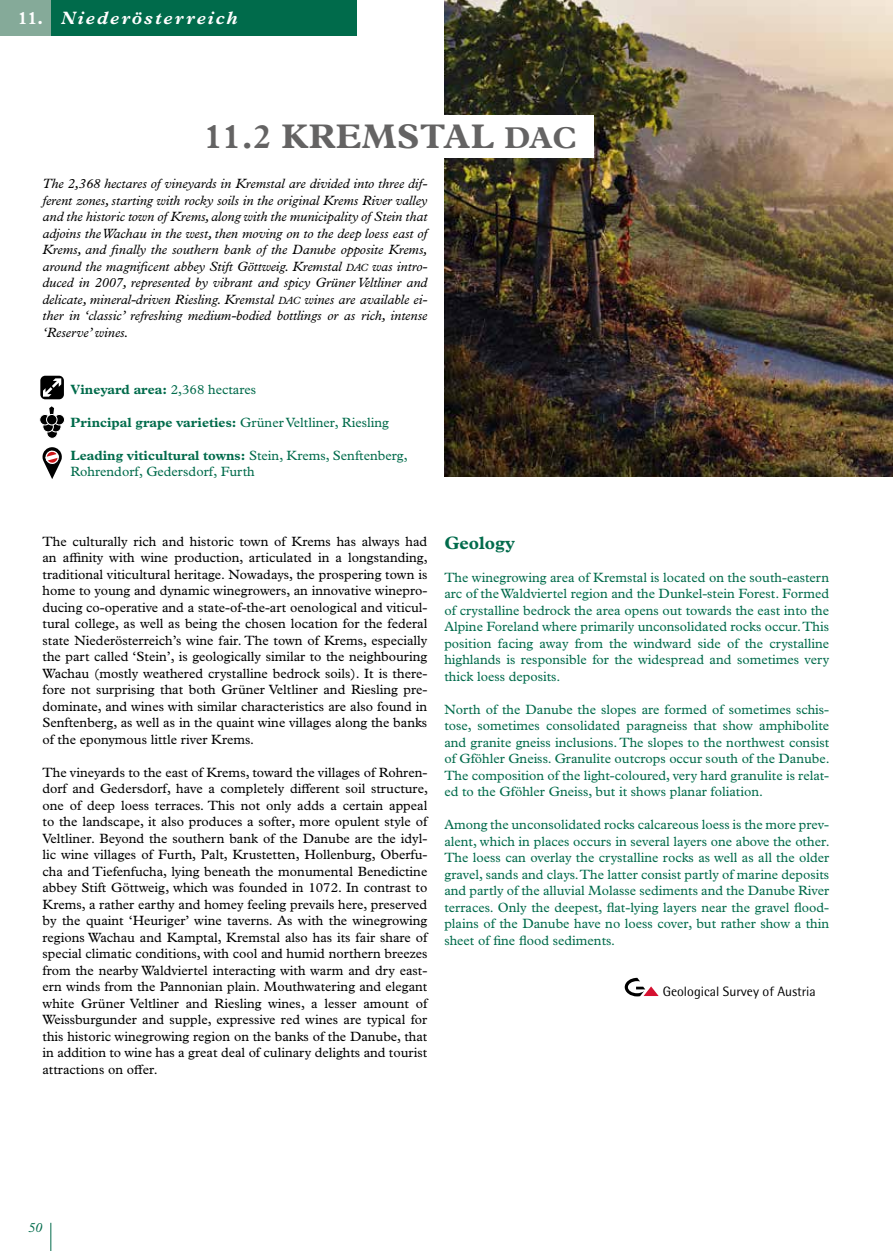
<style>
.page{position:relative;width:893px;height:1251px;background:#fff}
.page>*{position:absolute;margin:0;border:0;box-sizing:border-box;transform-origin:0 0}
.t1{font:700 34.05px "Plantin";letter-spacing:.02em;color:#646363}
.t2{font:italic 700 18px "Plantin MT Pro";letter-spacing:.11em;color:#fff}
.t3{font:700 18px "Plantin MT Pro";color:#006b4b}
.t4{font:13.5px/16.5px "Plantin MT Pro";color:#000;text-align:justify}
.t5{font:13.5px/16.5px "Plantin MT Pro";color:#006b4b;text-align:justify}
.t6{font:italic 13.5px/16.5px "Plantin MT Pro";color:#000;text-align:justify}
.t7{font:700 13.5px "Plantin MT Pro";color:#006b4b}
.t8{font:13.5px "Rotis Semi Sans";color:#000}
.t9{font:italic 13.5px "Plantin MT Pro";color:#006b4b}
.s1{font-style:normal}
.s2{font-size:30px}
.s3{font-size:10.5px}
.s4{font-weight:400}
.s5{font-weight:700}
</style>
<div class="page">
<svg style="left:43px;top:447px;width:19px;height:32px"></svg>
<svg style="left:49px;top:406px;width:5px;height:8px"></svg>
<svg style="left:47px;top:428px;width:10px;height:10px"></svg>
<div style="left:46px;top:427px;width:12px;height:11px;border:1px solid #fff;border-radius:50%"></div>
<svg style="left:51px;top:421px;width:10px;height:11px"></svg>
<div style="left:50px;top:421px;width:12px;height:11px;border:1px solid #fff;border-radius:50%"></div>
<svg style="left:43px;top:421px;width:10px;height:11px"></svg>
<div style="left:42px;top:421px;width:12px;height:11px;border:1px solid #fff;border-radius:50%"></div>
<div style="left:54px;top:414px;width:11px;height:11px;background:#000;border-radius:50%"></div>
<div style="left:54px;top:414px;width:11px;height:11px;border:1px solid #fff;border-radius:50%"></div>
<div style="left:40px;top:414px;width:10px;height:11px;background:#000;border-radius:50%"></div>
<div style="left:39px;top:414px;width:12px;height:11px;border:1px solid #fff;border-radius:50%"></div>
<div style="left:47px;top:414px;width:10px;height:11px;background:#000;border-radius:50%"></div>
<div style="left:46px;top:414px;width:12px;height:11px;border:1px solid #fff;border-radius:50%"></div>
<div style="left:40px;top:375px;width:24px;height:24px;background:#000;border-radius:5px"></div>
<svg style="left:43px;top:378px;width:18px;height:18px"></svg>
<img style="left:444px;top:0;width:449px;height:476px">
<svg style="left:51px;top:1222px;width:1px;height:28px"></svg>
<svg style="left:625px;top:977px;width:34px;height:19px"></svg>
<div style="left:196px;top:115px;width:398px;height:42px;background:#fff"></div>
<div style="left:0;top:0;width:52px;height:36px;background:#85aa99"></div>
<div style="left:52px;top:0;width:305px;height:36px;background:#006b4b"></div>
<h2 class="t2" style="left:18px;top:7px;width:221px"><span class="s1">11.</span> Niederösterreich</h2>
<h1 class="t1" style="left:204px;top:117px;width:374px">11.2 KREMSTAL <span class="s2">DAC</span></h1>
<p class="t6" style="left:43px;top:175px;width:386px">The 2,368 hectares of vineyards in Kremstal are divided into three dif&shy;ferent zones, starting with rocky soils in the original Krems River valley and the historic town of Krems, along with the municipality of Stein that adjoins the Wachau in the west, then moving on to the deep loess east of Krems, and finally the southern bank of the Danube opposite Krems, around the magnificent abbey Stift Göttweig. Kremstal <span class="s3">DAC</span> was intro&shy;duced in 2007, represented by vibrant and spicy Grüner Veltliner and delicate, mineral-driven Riesling. Kremstal <span class="s3">DAC</span> wines are available ei&shy;ther in ‘classic’ refreshing medium-bodied bottlings or as rich, intense ‘Reserve’ wines.</p>
<p class="t7" style="left:71px;top:381px;width:187px">Vineyard area: <span class="s4">2,368 hectares</span></p>
<p class="t7" style="left:71px;top:414px;width:320px">Principal grape varieties: <span class="s4">Grüner Veltliner, Riesling</span></p>
<p class="t5" style="left:71px;top:447px;width:339px"><span class="s5">Leading viticultural towns:</span> Stein, Krems, Senftenberg,<br>Rohrendorf, Gedersdorf, Furth</p>
<p class="t4" style="left:43px;top:532px;width:387px">The culturally rich and historic town of Krems has always had an affinity with wine production, articulated in a longstanding, traditional viticultural heritage. Nowadays, the prospering town is home to young and dynamic winegrowers, an innovative winepro&shy;ducing co-operative and a state-of-the-art oenological and viticul&shy;tural college, as well as being the chosen location for the federal state Niederösterreich’s wine fair. The town of Krems, especially the part called ‘Stein’, is geologically similar to the neighbouring Wachau (mostly weathered crystalline bedrock soils). It is there&shy;fore not surprising that both Grüner Veltliner and Riesling pre&shy;dominate, and wines with similar characteristics are also found in Senftenberg, as well as in the quaint wine villages along the banks of the eponymous little river Krems.</p>
<p class="t4" style="left:43px;top:763px;width:387px">The vineyards to the east of Krems, toward the villages of Rohren&shy;dorf and Gedersdorf, have a completely different soil structure, one of deep loess terraces. This not only adds a certain appeal to the landscape, it also produces a softer, more opulent style of Veltliner. Beyond the southern bank of the Danube are the idyl&shy;lic wine villages of Furth, Palt, Krustetten, Hollenburg, Oberfu&shy;cha and Tiefenfucha, lying beneath the monumental Benedictine abbey Stift Göttweig, which was founded in 1072. In contrast to Krems, a rather earthy and homey feeling prevails here, preserved by the quaint ‘Heuriger’ wine taverns. As with the winegrowing regions Wachau and Kamptal, Kremstal also has its fair share of special climatic conditions, with cool and humid northern breezes from the nearby Waldviertel interacting with warm and dry east&shy;ern winds from the Pannonian plain. Mouthwatering and elegant white Grüner Veltliner and Riesling wines, a lesser amount of Weissburgunder and supple, expressive red wines are typical for this historic winegrowing region on the banks of the Danube, that in addition to wine has a great deal of culinary delights and tourist attractions on offer.</p>
<h2 class="t3" style="left:444px;top:531px;width:72px">Geology</h2>
<p class="t5" style="left:444px;top:569px;width:386px">The winegrowing area of Kremstal is located on the south-eastern arc of the Waldviertel region and the Dunkel-stein Forest. Formed of crystalline bedrock the area opens out towards the east into the Alpine Foreland where primarily unconsolidated rocks occur. This position facing away from the windward side of the crystalline highlands is responsible for the widespread and sometimes very thick loess deposits.</p>
<p class="t5" style="left:444px;top:701px;width:387px">North of the Danube the slopes are formed of sometimes schis&shy;tose, sometimes consolidated paragneiss that show amphibolite and granite gneiss inclusions. The slopes to the northwest consist of Gföhler Gneiss. Granulite outcrops occur south of the Danube.<br>The composition of the light-coloured, very hard granulite is relat&shy;ed to the Gföhler Gneiss, but it shows planar foliation.</p>
<p class="t5" style="left:444px;top:816px;width:387px">Among the unconsolidated rocks calcareous loess is the more prev&shy;alent, which in places occurs in several layers one above the other.<br>The loess can overlay the crystalline rocks as well as all the older gravel, sands and clays. The latter consist partly of marine deposits and partly of the alluvial Molasse sediments and the Danube River terraces. Only the deepest, flat-lying layers near the gravel flood&shy;plains of the Danube have no loess cover, but rather show a thin sheet of fine flood sediments.</p>
<p class="t8" style="left:663px;top:983px;width:154px">Geological Survey of Austria</p>
<p class="t9" style="left:28px;top:1219px;width:16px">50</p>
</div>
